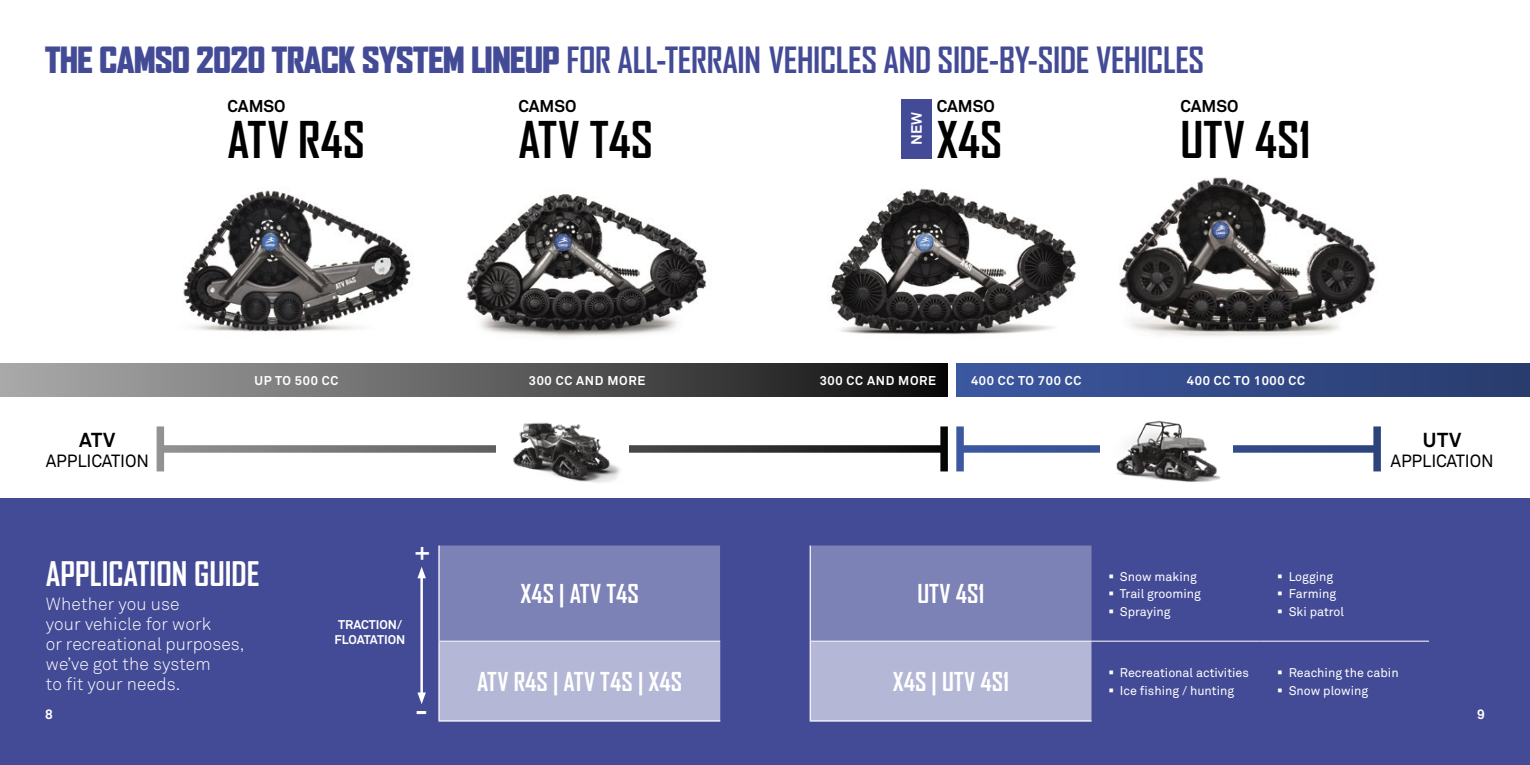
<style>
.page{position:relative;width:1530px;height:765px;background:#fff}
.page>*{position:absolute;margin:0;border:0;box-sizing:border-box;transform-origin:0 0}
.t1{font:700 48.62px "Agency FB";color:#000}
.t2{font:700 34.75px "Agency FB";letter-spacing:-.01em;color:#444b96}
.t3{font:700 32.5px "Agency FB";color:#fff}
.t4{font:700 27.5px "Akkurat Office";color:#fff}
.t5{font:700 25px "Agency FB";color:#fff}
.t6{font:700 22.5px "Akkurat Office";color:#fff}
.t7{font:700 20px "Akkurat Office";letter-spacing:.035em;color:#000}
.t8{font:17.5px/20px "Akkurat Light Office";letter-spacing:.005em;color:#fff}
.t9{font:17.5px "Akkurat Office";letter-spacing:-.01em;color:#000}
.t10{font:700 16.88px "Akkurat Office";color:#000}
.t11{font:700 14.75px "Akkurat Office";color:#fff}
.t12{font:700 13.62px "Akkurat Office";color:#fff}
.t13{font:700 12.62px "Akkurat Office";letter-spacing:.05em;color:#fff}
.t14{font:12.5px "Akkurat Office";color:#fff}
.t15{font:700 12.5px/15px "Akkurat Office";color:#fff}
.s1{font-weight:900}
</style>
<div class="page">
<div style="left:0;top:499px;width:1530px;height:266px;background:#444b96"></div>
<img style="left:183px;top:190px;width:228px;height:142px">
<img style="left:830px;top:188px;width:249px;height:147px">
<img style="left:466px;top:194px;width:241px;height:143px">
<img style="left:1119px;top:177px;width:257px;height:160px">
<div style="left:901px;top:99px;width:30px;height:60px;background:#444b96"></div>
<div style="left:440px;top:546px;width:652px;height:95px;background:#7c81b6"></div>
<div style="left:440px;top:642px;width:652px;height:79px;background:#b4b7d5"></div>
<hr style="left:440px;top:641px;width:280px;height:1px;background:#fff">
<hr style="left:811px;top:641px;width:281px;height:1px;background:#fff">
<hr style="left:1092px;top:641px;width:168px;height:1px;background:#fff">
<hr style="left:1260px;top:641px;width:169px;height:1px;background:#fff">
<hr style="left:438px;top:546px;width:2px;height:95px;background:#fff">
<hr style="left:438px;top:641px;width:2px;height:62px;background:#fff">
<svg style="left:438px;top:703px;width:2px;height:17px"></svg>
<hr style="left:810px;top:720px;width:282px;height:2px;background:#fff">
<hr style="left:438px;top:720px;width:282px;height:2px;background:#fff">
<svg style="left:720px;top:546px;width:91px;height:174px"></svg>
<hr style="left:420px;top:575px;width:3px;height:121px;background:#fff">
<svg style="left:417px;top:567px;width:9px;height:11px"></svg>
<svg style="left:417px;top:693px;width:9px;height:11px"></svg>
<div style="left:0;top:363px;width:948px;height:34px;background:linear-gradient(to right,#aeaeae,#101010)"></div>
<div style="left:956px;top:363px;width:574px;height:34px;background:linear-gradient(to right,#3c58a1,#283c6d)"></div>
<svg style="left:157px;top:426px;width:791px;height:45px"></svg>
<svg style="left:956px;top:426px;width:425px;height:45px"></svg>
<div style="left:496px;top:413px;width:133px;height:72px;background:#fff"></div>
<img style="left:513px;top:422px;width:107px;height:61px">
<div style="left:1100px;top:409px;width:133px;height:80px;background:#fff"></div>
<img style="left:1116px;top:420px;width:105px;height:62px">
<h2 class="t2" style="left:45px;top:39px;width:1161px"><span class="s1">THE CAMSO 2020 TRACK SYSTEM LINEUP</span> FOR ALL-TERRAIN VEHICLES AND SIDE-BY-SIDE VEHICLES</h2>
<h3 class="t10" style="left:228px;top:96px;width:60px">CAMSO</h3>
<h1 class="t1" style="left:228px;top:112px;width:139px">ATV R4S</h1>
<h3 class="t10" style="left:518px;top:96px;width:60px">CAMSO</h3>
<h1 class="t1" style="left:518px;top:112px;width:136px">ATV T4S</h1>
<p class="t11" style="left:908px;top:145px;width:35px;rotate:-90deg">NEW</p>
<h3 class="t10" style="left:937px;top:96px;width:60px">CAMSO</h3>
<h1 class="t1" style="left:937px;top:112px;width:67px">X4S</h1>
<h3 class="t10" style="left:1180px;top:96px;width:60px">CAMSO</h3>
<h1 class="t1" style="left:1180px;top:112px;width:132px">UTV 4S1</h1>
<h3 class="t7" style="left:79px;top:428px;width:38px">ATV</h3>
<h3 class="t9" style="left:46px;top:451px;width:105px">APPLICATION</h3>
<p class="t13" style="left:255px;top:373px;width:85px">UP TO 500 CC</p>
<p class="t13" style="left:529px;top:373px;width:118px">300 CC AND MORE</p>
<p class="t13" style="left:820px;top:373px;width:118px">300 CC AND MORE</p>
<p class="t13" style="left:971px;top:373px;width:112px">400 CC TO 700 CC</p>
<p class="t13" style="left:1187px;top:373px;width:120px">400 CC TO 1000 CC</p>
<h3 class="t7" style="left:1423px;top:427px;width:40px">UTV</h3>
<h3 class="t9" style="left:1391px;top:451px;width:105px">APPLICATION</h3>
<h3 class="t3" style="left:46px;top:554px;width:215px">APPLICATION GUIDE</h3>
<h3 class="t8" style="left:46px;top:595px;width:200px">Whether you use<br>your vehicle for work<br>or recreational purposes, we’ve got the system<br>to fit your needs.</h3>
<h3 class="t6" style="left:407px;top:561px;width:17px;rotate:-90deg">+</h3>
<p class="t15" style="left:335px;top:617px;width:72px">TRACTION/<br>FLOATATION</p>
<h3 class="t5" style="left:520px;top:579px;width:120px">X4S | ATV T4S</h3>
<h3 class="t5" style="left:917px;top:579px;width:69px">UTV 4S1</h3>
<p class="t14" style="left:1108px;top:569px;width:90px">▪ Snow making</p>
<p class="t14" style="left:1108px;top:587px;width:94px">▪ Trail grooming</p>
<p class="t14" style="left:1108px;top:604px;width:64px">▪ Spraying</p>
<h3 class="t5" style="left:477px;top:667px;width:207px">ATV R4S | ATV T4S | X4S</h3>
<h3 class="t5" style="left:893px;top:667px;width:118px">X4S | UTV 4S1</h3>
<p class="t14" style="left:1108px;top:666px;width:142px">▪ Recreational activities</p>
<p class="t14" style="left:1108px;top:683px;width:127px">▪ Ice fishing / hunting</p>
<p class="t14" style="left:1277px;top:569px;width:58px">▪ Logging</p>
<p class="t14" style="left:1277px;top:587px;width:61px">▪ Farming</p>
<p class="t14" style="left:1277px;top:604px;width:68px">▪ Ski patrol</p>
<p class="t14" style="left:1277px;top:666px;width:123px">▪ Reaching the cabin</p>
<p class="t14" style="left:1277px;top:683px;width:93px">▪ Snow plowing</p>
<p class="t12" style="left:45px;top:706px;width:9px">8</p>
<p class="t12" style="left:1477px;top:706px;width:9px">9</p>
<h3 class="t4" style="left:415px;top:694px;width:14px">-</h3>
</div>
